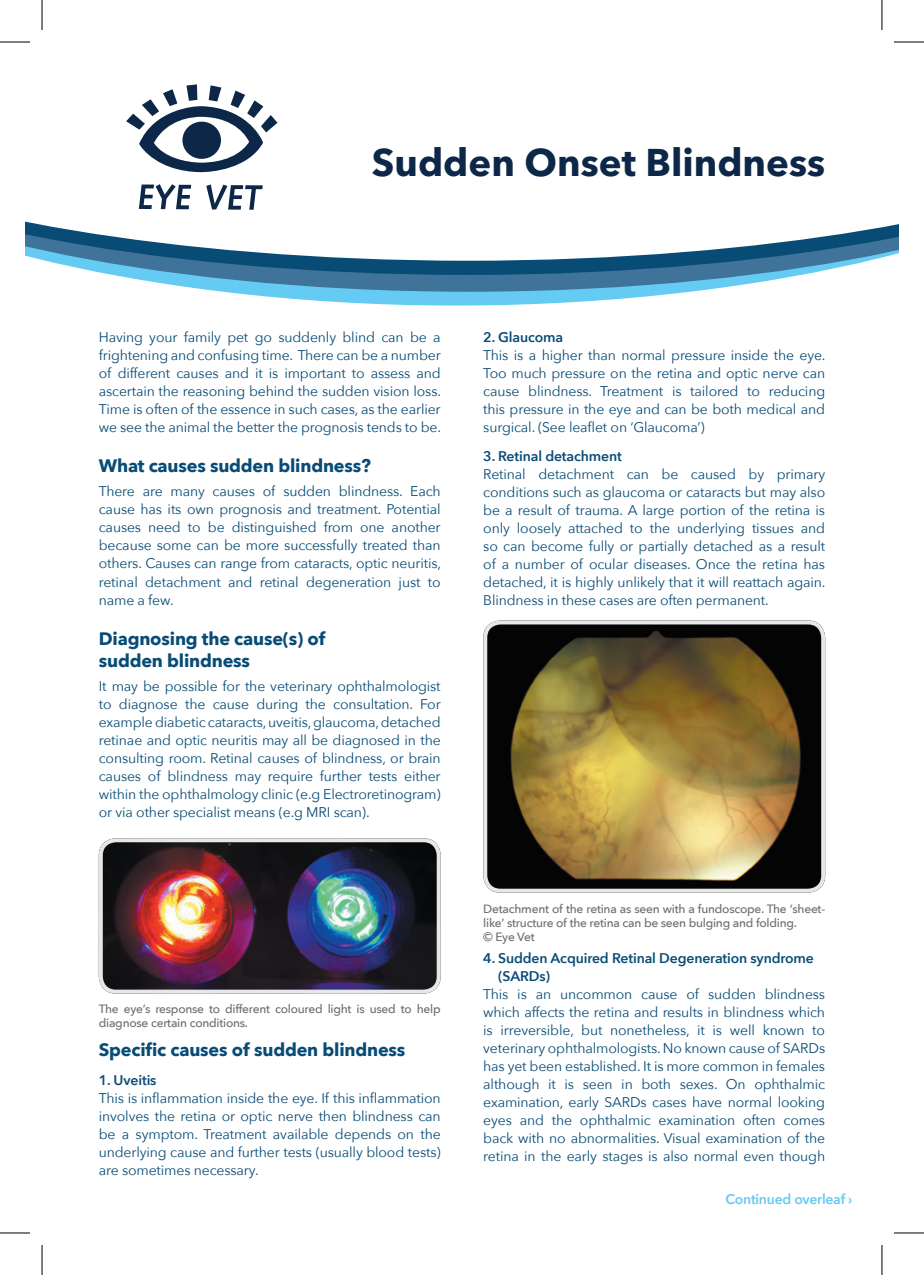
<style>
.page{position:relative;width:924px;height:1275px;background:#fff}
.page>*{position:absolute;margin:0;border:0;box-sizing:border-box;transform-origin:0 0}
.t1{font:700 38.2px "Avenir Next LT Pro";color:#0c2748}
.t2{font:700 18px/22px "Avenir Next";letter-spacing:-.01em;color:#084c76}
.t3{font:14px/18px "Avenir Next";letter-spacing:-.01em;color:#084c76;text-align:justify}
.t4{font:600 14px/18px "Avenir Next";letter-spacing:-.01em;color:#084c76}
.t5{font:600 14px "Avenir Next";letter-spacing:-.02em;color:#65cbf3}
.t6{font:500 12px/14px "Avenir Next";letter-spacing:-.02em;color:#6c6d70}
</style>
<div class="page">
<svg style="left:126px;top:84px;width:151px;height:84px"></svg>
<svg style="left:226px;top:292px;width:461px;height:13px;fill:#65cbf3"></svg>
<svg style="left:114px;top:275px;width:686px;height:17px;background:#67a3c4"></svg>
<svg style="left:25px;top:168px;width:873px;height:107px"></svg>
<img style="left:99px;top:839px;width:341px;height:154px">
<div style="left:99px;top:838px;width:341px;height:155px;border:4px solid #e6e7e9;border-radius:15px"></div>
<img style="left:486px;top:621px;width:338px;height:271px">
<div style="left:483px;top:620px;width:341px;height:272px;border:4px solid #e6e7e9;border-radius:15px"></div>
<hr style="left:0;top:42px;width:30px;height:1px;background:#000">
<hr style="left:893px;top:42px;width:30px;height:1px;background:#000">
<hr style="left:0;top:1232px;width:30px;height:1px;background:#000">
<hr style="left:893px;top:1232px;width:30px;height:1px;background:#000">
<hr style="left:42px;top:0;width:1px;height:30px;background:#000">
<hr style="left:42px;top:1245px;width:1px;height:30px;background:#000">
<hr style="left:881px;top:0;width:1px;height:30px;background:#000">
<hr style="left:881px;top:1245px;width:1px;height:30px;background:#000">
<h1 class="t1" style="left:372px;top:139px;width:454px">Sudden Onset Blindness</h1>
<p class="t3" style="left:99px;top:327px;width:343px">Having your family pet go suddenly blind can be a frightening and confusing time. There can be a number of different causes and it is important to assess and ascertain the reasoning behind the sudden vision loss.<br>Time is often of the essence in such cases, as the earlier we see the animal the better the prognosis tends to be.</p>
<p class="t2" style="left:99px;top:455px;width:273px">What causes sudden blindness?</p>
<p class="t3" style="left:99px;top:482px;width:343px">There are many causes of sudden blindness. Each cause has its own prognosis and treatment. Potential causes need to be distinguished from one another because some can be more successfully treated than others. Causes can range from cataracts, optic neuritis, retinal detachment and retinal degeneration just to name a few.</p>
<p class="t2" style="left:99px;top:627px;width:228px">Diagnosing the cause(s) of sudden blindness</p>
<p class="t3" style="left:99px;top:676px;width:343px">It may be possible for the veterinary ophthalmologist to diagnose the cause during the consultation. For example diabetic cataracts, uveitis, glaucoma, detached retinae and optic neuritis may all be diagnosed in the consulting room. Retinal causes of blindness, or brain causes of blindness may require further tests either within the ophthalmology clinic (e.g Electroretinogram) or via other specialist means (e.g MRI scan).</p>
<p class="t6" style="left:99px;top:1002px;width:343px">The eye’s response to different coloured light is used to help diagnose certain conditions.</p>
<p class="t2" style="left:99px;top:1038px;width:308px">Specific causes of sudden blindness</p>
<p class="t4" style="left:99px;top:1070px;width:59px">1. Uveitis</p>
<p class="t3" style="left:99px;top:1088px;width:343px">This is inflammation inside the eye. If this inflammation involves the retina or optic nerve then blindness can be a symptom. Treatment available depends on the underlying cause and further tests (usually blood tests) are sometimes necessary.</p>
<p class="t4" style="left:483px;top:327px;width:81px">2. Glaucoma</p>
<p class="t3" style="left:483px;top:345px;width:343px">This is a higher than normal pressure inside the eye.<br>Too much pressure on the retina and optic nerve can cause blindness. Treatment is tailored to reducing this pressure in the eye and can be both medical and surgical. (See leaflet on ‘Glaucoma’)</p>
<p class="t4" style="left:483px;top:447px;width:140px">3. Retinal detachment</p>
<p class="t3" style="left:483px;top:465px;width:343px">Retinal detachment can be caused by primary conditions such as glaucoma or cataracts but may also be a result of trauma. A large portion of the retina is only loosely attached to the underlying tissues and so can become fully or partially detached as a result of a number of ocular diseases. Once the retina has detached, it is highly unlikely that it will reattach again.<br>Blindness in these cases are often permanent.</p>
<p class="t6" style="left:483px;top:901px;width:343px">Detachment of the retina as seen with a fundoscope. The ‘sheet&shy;like’ structure of the retina can be seen bulging and folding.<br>© Eye Vet</p>
<p class="t4" style="left:498px;top:949px;width:317px;text-indent:-15px">4. Sudden Acquired Retinal Degeneration syndrome (SARDs)</p>
<p class="t3" style="left:483px;top:985px;width:343px">This is an uncommon cause of sudden blindness which affects the retina and results in blindness which is irreversible, but nonetheless, it is well known to veterinary ophthalmologists. No known cause of SARDs has yet been established. It is more common in females although it is seen in both sexes. On ophthalmic examination, early SARDs cases have normal looking eyes and the ophthalmic examination often comes back with no abnormalities. Visual examination of the retina in the early stages is also normal even though</p>
<p class="t5" style="left:725px;top:1187px;width:128px">Continued overleaf ›</p>
</div>
